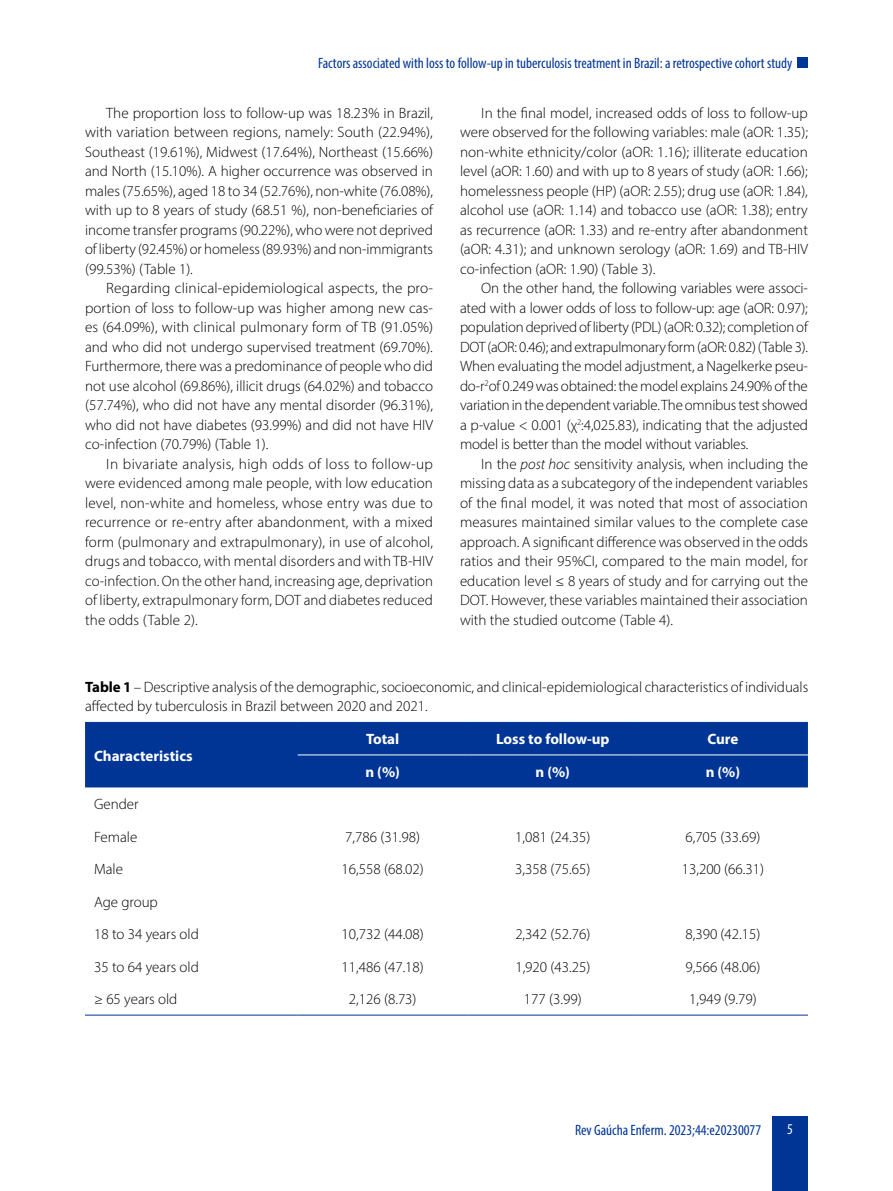
<style>
.page{position:relative;width:893px;height:1191px;background:#fff}
.page>*{position:absolute;margin:0;border:0;box-sizing:border-box;transform-origin:0 0}
.t1{font:300 15px/19.5px "Myriad Pro";color:#000;text-align:justify}
.t2{font:condensed 15px "Myriad Pro";color:#003595}
.t3{font:700 15px "Myriad Pro";color:#fff}
.t4{font:condensed 15px "Myriad Pro";color:#fff}
.s1{font-style:italic}
.s2{font-weight:700}
</style>
<div class="page">
<div style="left:772px;top:1116px;width:36px;height:75px;background:#003595"></div>
<div style="left:798px;top:57px;width:10px;height:11px;background:#003595"></div>
<div style="left:85px;top:723px;width:723px;height:64px;background:#003595"></div>
<hr style="left:85px;top:722px;width:213px;height:1px;background:#003595">
<hr style="left:298px;top:722px;width:170px;height:1px;background:#003595">
<hr style="left:468px;top:722px;width:170px;height:1px;background:#003595">
<hr style="left:638px;top:722px;width:170px;height:1px;background:#003595">
<hr style="left:85px;top:1014px;width:213px;height:1px;background:#003595">
<hr style="left:298px;top:1014px;width:170px;height:1px;background:#003595">
<hr style="left:468px;top:1014px;width:170px;height:1px;background:#003595">
<hr style="left:638px;top:1014px;width:170px;height:1px;background:#003595">
<hr style="left:298px;top:754px;width:170px;height:1px;background:#fff">
<hr style="left:468px;top:754px;width:170px;height:1px;background:#fff">
<hr style="left:638px;top:754px;width:170px;height:1px;background:#fff">
<p class="t2" style="left:318px;top:54px;width:476px">Factors associated with loss to follow-up in tuberculosis treatment in Brazil: a retrospective cohort study</p>
<p class="t1" style="left:85px;top:103px;width:350px;text-indent:21px">The proportion loss to follow-up was 18.23% in Brazil, with variation between regions, namely: South (22.94%), Southeast (19.61%), Midwest (17.64%), Northeast (15.66%) and North (15.10%). A higher occurrence was observed in males (75.65%), aged 18 to 34 (52.76%), non-white (76.08%), with up to 8 years of study (68.51 %), non-beneficiaries of income transfer programs (90.22%), who were not deprived of liberty (92.45%) or homeless (89.93%) and non-immigrants (99.53%) (Table 1).</p>
<p class="t1" style="left:85px;top:278px;width:350px;text-indent:21px">Regarding clinical-epidemiological aspects, the pro&shy;portion of loss to follow-up was higher among new cas&shy;es (64.09%), with clinical pulmonary form of TB (91.05%) and who did not undergo supervised treatment (69.70%).<br>Furthermore, there was a predominance of people who did not use alcohol (69.86%), illicit drugs (64.02%) and tobacco (57.74%), who did not have any mental disorder (96.31%), who did not have diabetes (93.99%) and did not have HIV co-infection (70.79%) (Table 1).</p>
<p class="t1" style="left:85px;top:454px;width:350px;text-indent:21px">In bivariate analysis, high odds of loss to follow-up were evidenced among male people, with low education level, non-white and homeless, whose entry was due to recurrence or re-entry after abandonment, with a mixed form (pulmonary and extrapulmonary), in use of alcohol, drugs and tobacco, with mental disorders and with TB-HIV co-infection. On the other hand, increasing age, deprivation of liberty, extrapulmonary form, DOT and diabetes reduced the odds (Table 2).</p>
<p class="t1" style="left:460px;top:103px;width:349px;text-indent:21px">In the final model, increased odds of loss to follow-up were observed for the following variables: male (aOR: 1.35); non-white ethnicity/color (aOR: 1.16); illiterate education level (aOR: 1.60) and with up to 8 years of study (aOR: 1.66); homelessness people (HP) (aOR: 2.55); drug use (aOR: 1.84), alcohol use (aOR: 1.14) and tobacco use (aOR: 1.38); entry as recurrence (aOR: 1.33) and re-entry after abandonment (aOR: 4.31); and unknown serology (aOR: 1.69) and TB-HIV co-infection (aOR: 1.90) (Table 3).</p>
<p class="t1" style="left:460px;top:278px;width:350px;text-indent:21px">On the other hand, the following variables were associ&shy;ated with a lower odds of loss to follow-up: age (aOR: 0.97); population deprived of liberty (PDL) (aOR: 0.32); completion of DOT (aOR: 0.46); and extrapulmonary form (aOR: 0.82) (Table 3).<br>When evaluating the model adjustment, a Nagelkerke pseu&shy;do-r<sup>2</sup>of 0.249 was obtained: the model explains 24.90% of the variation in the dependent variable. The omnibus test showed a p-value &lt; 0.001 (χ<sup>2</sup>:4,025.83), indicating that the adjusted model is better than the model without variables.</p>
<p class="t1" style="left:460px;top:454px;width:350px;text-indent:21px">In the <span class="s1">post hoc</span> sensitivity analysis, when including the missing data as a subcategory of the independent variables of the final model, it was noted that most of association measures maintained similar values to the complete case approach. A significant difference was observed in the odds ratios and their 95%CI, compared to the main model, for education level ≤ 8 years of study and for carrying out the DOT. However, these variables maintained their association with the studied outcome (Table 4).</p>
<p class="t1" style="left:85px;top:677px;width:725px"><span class="s2">Table 1</span> – Descriptive analysis of the demographic, socioeconomic, and clinical-epidemiological characteristics of individuals affected by tuberculosis in Brazil between 2020 and 2021.</p>
<p class="t3" style="left:94px;top:745px;width:100px">Characteristics</p>
<p class="t3" style="left:366px;top:729px;width:35px">Total</p>
<p class="t3" style="left:496px;top:729px;width:115px">Loss to follow-up</p>
<p class="t3" style="left:707px;top:729px;width:32px">Cure</p>
<p class="t3" style="left:365px;top:762px;width:36px">n (%)</p>
<p class="t3" style="left:536px;top:762px;width:36px">n (%)</p>
<p class="t3" style="left:706px;top:762px;width:36px">n (%)</p>
<p class="t1" style="left:94px;top:788px;width:46px;line-height:32.5px">Gender<br>Female</p>
<p class="t1" style="left:345px;top:827px;width:77px">7,786 (31.98)</p>
<p class="t1" style="left:515px;top:827px;width:77px">1,081 (24.35)</p>
<p class="t1" style="left:685px;top:827px;width:77px">6,705 (33.69)</p>
<p class="t1" style="left:94px;top:859px;width:31px">Male</p>
<p class="t1" style="left:342px;top:859px;width:84px">16,558 (68.02)</p>
<p class="t1" style="left:515px;top:859px;width:77px">3,358 (75.65)</p>
<p class="t1" style="left:682px;top:859px;width:84px">13,200 (66.31)</p>
<p class="t1" style="left:94px;top:885px;width:106px;line-height:32.5px">Age group<br>18 to 34 years old</p>
<p class="t1" style="left:342px;top:924px;width:84px">10,732 (44.08)</p>
<p class="t1" style="left:515px;top:924px;width:77px">2,342 (52.76)</p>
<p class="t1" style="left:685px;top:924px;width:77px">8,390 (42.15)</p>
<p class="t1" style="left:94px;top:957px;width:106px">35 to 64 years old</p>
<p class="t1" style="left:342px;top:957px;width:84px">11,486 (47.18)</p>
<p class="t1" style="left:515px;top:957px;width:77px">1,920 (43.25)</p>
<p class="t1" style="left:685px;top:957px;width:77px">9,566 (48.06)</p>
<p class="t1" style="left:94px;top:989px;width:85px">≥ 65 years old</p>
<p class="t1" style="left:349px;top:989px;width:69px">2,126 (8.73)</p>
<p class="t1" style="left:524px;top:989px;width:59px">177 (3.99)</p>
<p class="t1" style="left:689px;top:989px;width:69px">1,949 (9.79)</p>
<p class="t2" style="left:575px;top:1121px;width:188px">Rev Gaúcha Enferm. 2023;44:e20230077</p>
<p class="t4" style="left:787px;top:1120px;width:7px">5</p>
</div>
